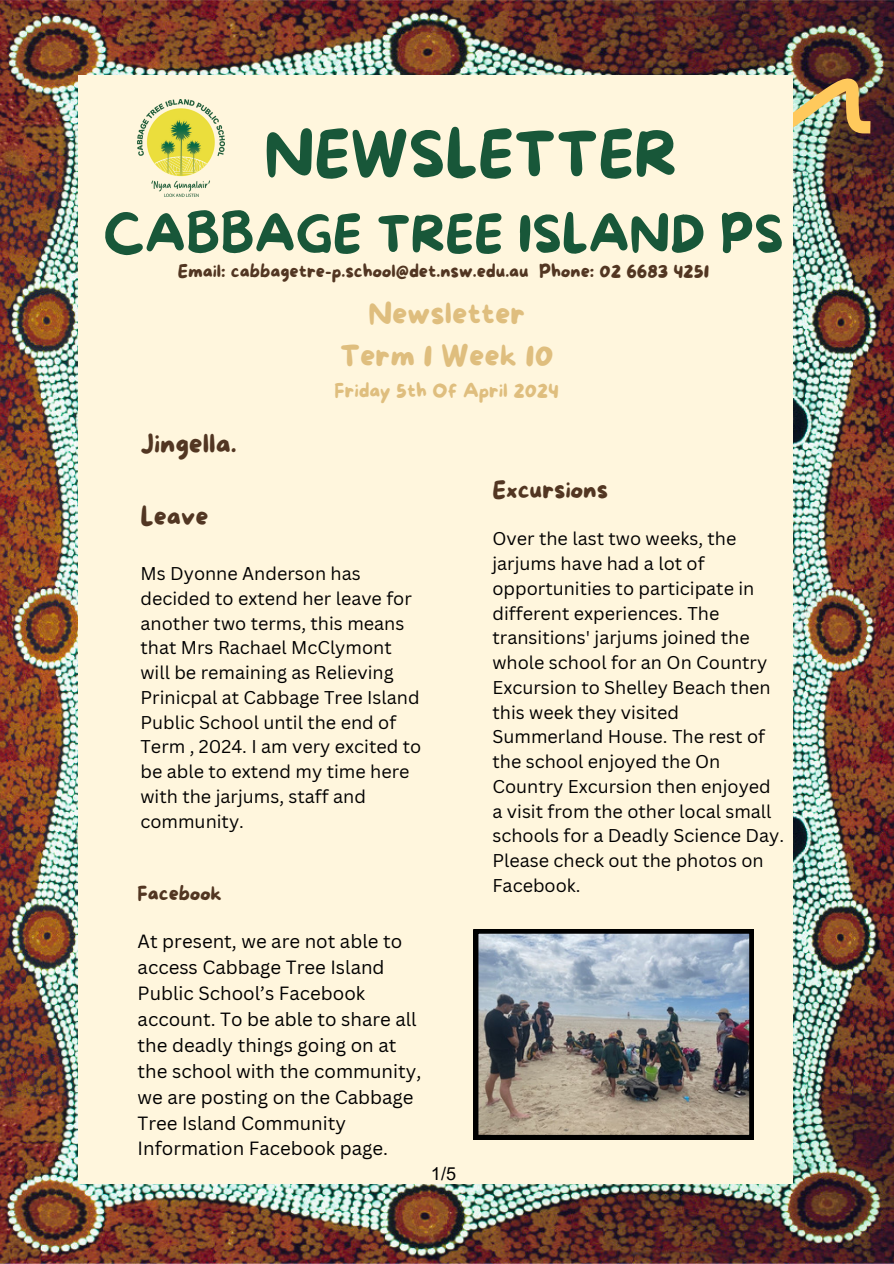
<style>
.page{position:relative;width:894px;height:1264px;background:#fff}
.page>*{position:absolute;margin:0;border:0;box-sizing:border-box;transform-origin:0 0}
.t1{font:63px "More Sugar";color:#185739}
.t2{font:51px "More Sugar";color:#185739}
.t3{font:30px "More Sugar";color:#dfbe7e}
.t4{font:27px "More Sugar";color:#523622}
.t5{font:25.5px "More Sugar";color:#523622}
.t6{font:24px "More Sugar";color:#523622}
.t7{font:19.8px "More Sugar";color:#523622}
.t8{font:19.5px "More Sugar";color:#dfbe7e}
.t9{font:18.6px/25.8px "Canva Sans";color:#000}
.t10{font:18px/24.8px "Canva Sans";color:#000}
.t11{font:18px "More Sugar";color:#523622}
.t12{font:18px "Arial MT Pro";color:#000}
</style>
<div class="page">
<img style="left:0;top:0;width:893px;height:1263px">
<img style="left:793px;top:75px;width:77px;height:58px">
<div style="left:78px;top:75px;width:715px;height:1108px;background:#fff6dd"></div>
<img style="left:138px;top:100px;width:86px;height:96px">
<img style="left:474px;top:929px;width:279px;height:210px">
<h1 class="t1" style="left:264px;top:120px;width:414px">NEWSLETTER</h1>
<h2 class="t2" style="left:103px;top:206px;width:681px">CABBAGE TREE ISLAND PS</h2>
<p class="t11" style="left:178px;top:261px;width:532px">Email: cabbagetre-p.school@det.nsw.edu.au Phone: 02 6683 4251</p>
<p class="t3" style="left:368px;top:297px;width:158px">Newsletter</p>
<p class="t3" style="left:340px;top:339px;width:215px">Term 1 Week 10</p>
<h3 class="t8" style="left:334px;top:380px;width:226px">Friday 5th Of April 2024</h3>
<p class="t4" style="left:140px;top:429px;width:98px">Jingella.</p>
<p class="t5" style="left:140px;top:502px;width:69px">Leave</p>
<p class="t10" style="left:140px;top:561px;width:282px">Ms Dyonne Anderson has decided to extend her leave for another two terms, this means that Mrs Rachael McClymont will be remaining as Relieving<br>Prinicpal at Cabbage Tree Island<br>Public School until the end of<br>Term , 2024. I am very excited to be able to extend my time here with the jarjums, staff and community.</p>
<p class="t7" style="left:138px;top:882px;width:86px">Facebook</p>
<p class="t9" style="left:138px;top:928px;width:285px">At present, we are not able to access Cabbage Tree Island<br>Public School’s Facebook account. To be able to share all the deadly things going on at the school with the community, we are posting on the Cabbage<br>Tree Island Community<br>Information Facebook page.</p>
<h3 class="t12" style="left:431px;top:1167px;width:27px">1/5</h3>
<p class="t6" style="left:492px;top:477px;width:117px">Excursions</p>
<h4 class="t10" style="left:492px;top:526px;width:293px">Over the last two weeks, the jarjums have had a lot of opportunities to participate in different experiences. The transitions' jarjums joined the whole school for an On Country<br>Excursion to Shelley Beach then this week they visited<br>Summerland House. The rest of the school enjoyed the On<br>Country Excursion then enjoyed a visit from the other local small schools for a Deadly Science Day.<br>Please check out the photos on<br>Facebook.</h4>
</div>
